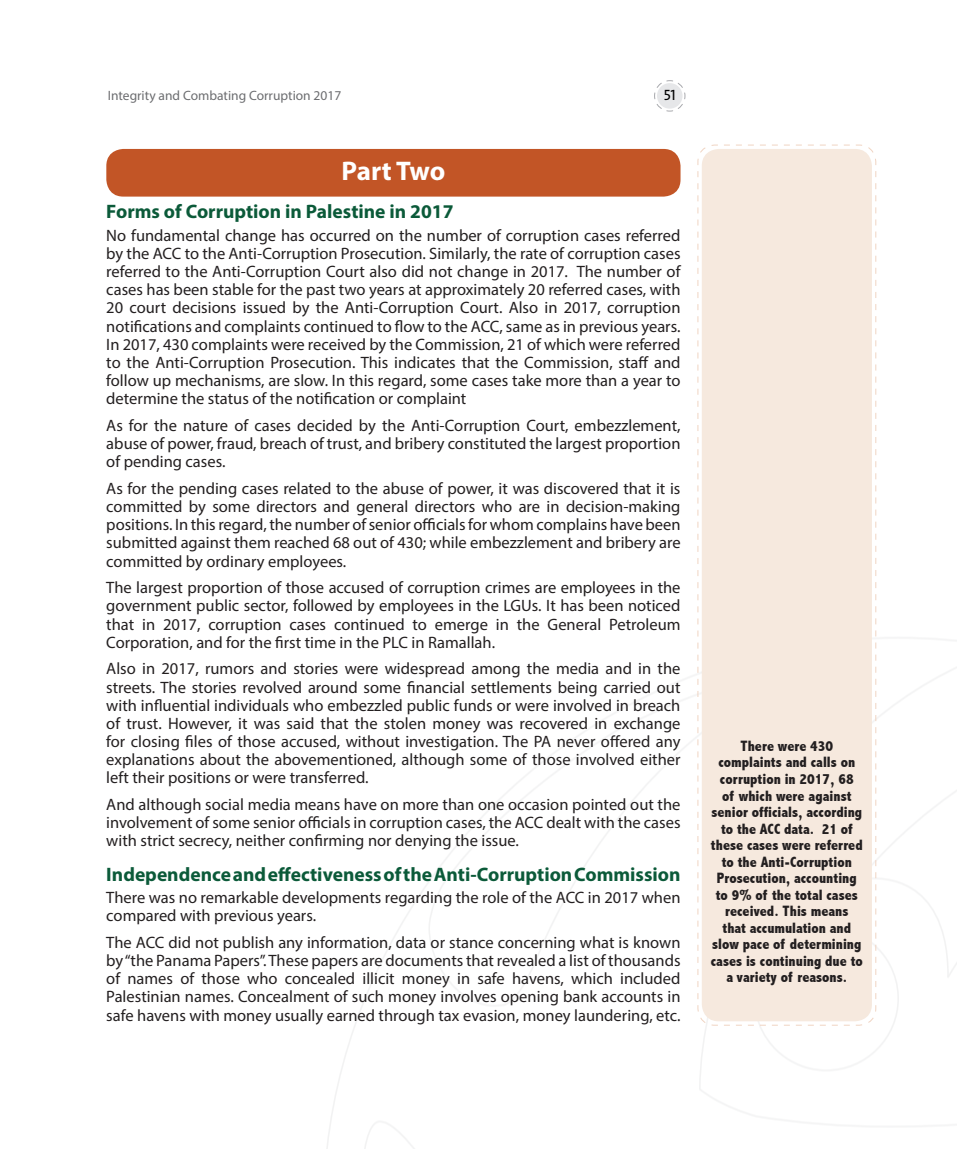
<style>
.page{position:relative;width:957px;height:1149px;background:#fff}
.page>*{position:absolute;margin:0;border:0;box-sizing:border-box;transform-origin:0 0}
.t1{font:700 27px "Myriad Pro";letter-spacing:-.01em;color:#fff}
.t2{font:700 19.5px "Myriad Pro";color:#0b5a39}
.t3{font:16.5px/18.1px "Myriad Pro";color:#231f20;text-align:justify}
.t4{font:800 condensed 15px/16.5px "Abadi";color:#231f20;text-align:center}
.t5{font:15px "The Sans";color:#000}
.t6{font:13.5px "Myriad Pro";color:#6c6d70}
</style>
<div class="page">
<svg style="left:327px;top:638px;width:630px;height:510px"></svg>
<svg style="left:724px;top:171px;width:175px;height:901px"></svg>
<svg style="left:697px;top:144px;width:179px;height:881px"></svg>
<div style="left:702px;top:149px;width:170px;height:871px;background:#f6e9de;border-radius:17px"></div>
<svg style="left:654px;top:80px;width:32px;height:32px"></svg>
<div style="left:106px;top:149px;width:574px;height:47px;background:#c25526;border-radius:17px"></div>
<p class="t6" style="left:108px;top:87px;width:235px">Integrity and Combating Corruption 2017</p>
<p class="t5" style="left:663px;top:86px;width:14px">51</p>
<h1 class="t1" style="left:341px;top:153px;width:105px">Part Two</h1>
<p class="t2" style="left:106px;top:199px;width:349px">Forms of Corruption in Palestine in 2017</p>
<p class="t3" style="left:106px;top:226px;width:576px">No fundamental change has occurred on the number of corruption cases referred by the ACC to the Anti-Corruption Prosecution. Similarly, the rate of corruption cases referred to the Anti-Corruption Court also did not change in 2017. The number of cases has been stable for the past two years at approximately 20 referred cases, with 20 court decisions issued by the Anti-Corruption Court. Also in 2017, corruption notifications and complaints continued to flow to the ACC, same as in previous years.<br>In 2017, 430 complaints were received by the Commission, 21 of which were referred to the Anti-Corruption Prosecution. This indicates that the Commission, staff and follow up mechanisms, are slow. In this regard, some cases take more than a year to determine the status of the notification or complaint</p>
<p class="t3" style="left:106px;top:416px;width:576px">As for the nature of cases decided by the Anti-Corruption Court, embezzlement, abuse of power, fraud, breach of trust, and bribery constituted the largest proportion of pending cases.</p>
<p class="t3" style="left:106px;top:479px;width:576px">As for the pending cases related to the abuse of power, it was discovered that it is committed by some directors and general directors who are in decision-making positions. In this regard, the number of senior officials for whom complains have been submitted against them reached 68 out of 430; while embezzlement and bribery are committed by ordinary employees.</p>
<p class="t3" style="left:106px;top:578px;width:576px">The largest proportion of those accused of corruption crimes are employees in the government public sector, followed by employees in the LGUs. It has been noticed that in 2017, corruption cases continued to emerge in the General Petroleum Corporation, and for the first time in the PLC in Ramallah.</p>
<p class="t3" style="left:106px;top:659px;width:576px">Also in 2017, rumors and stories were widespread among the media and in the streets. The stories revolved around some financial settlements being carried out with influential individuals who embezzled public funds or were involved in breach of trust. However, it was said that the stolen money was recovered in exchange for closing files of those accused, without investigation. The PA never offered any explanations about the abovementioned, although some of those involved either left their positions or were transferred.</p>
<p class="t3" style="left:106px;top:795px;width:576px">And although social media means have on more than one occasion pointed out the involvement of some senior officials in corruption cases, the ACC dealt with the cases with strict secrecy, neither confirming nor denying the issue.</p>
<p class="t2" style="left:106px;top:861px;width:576px">Independence and effectiveness of the Anti-Corruption Commission</p>
<p class="t3" style="left:106px;top:887px;width:576px">There was no remarkable developments regarding the role of the ACC in 2017 when compared with previous years.</p>
<p class="t3" style="left:106px;top:932px;width:576px">The ACC did not publish any information, data or stance concerning what is known by “the Panama Papers”. These papers are documents that revealed a list of thousands of names of those who concealed illicit money in safe havens, which included Palestinian names. Concealment of such money involves opening bank accounts in safe havens with money usually earned through tax evasion, money laundering, etc.</p>
<p class="t4" style="left:711px;top:737px;width:154px">There were 430 complaints and calls on corruption in 2017, 68<br>of which were against senior officials, according to the ACC data. 21 of these cases were referred to the Anti-Corruption<br>Prosecution, accounting to 9% of the total cases received. This means<br>that accumulation and slow pace of determining cases is continuing due to a variety of reasons.</p>
</div>
